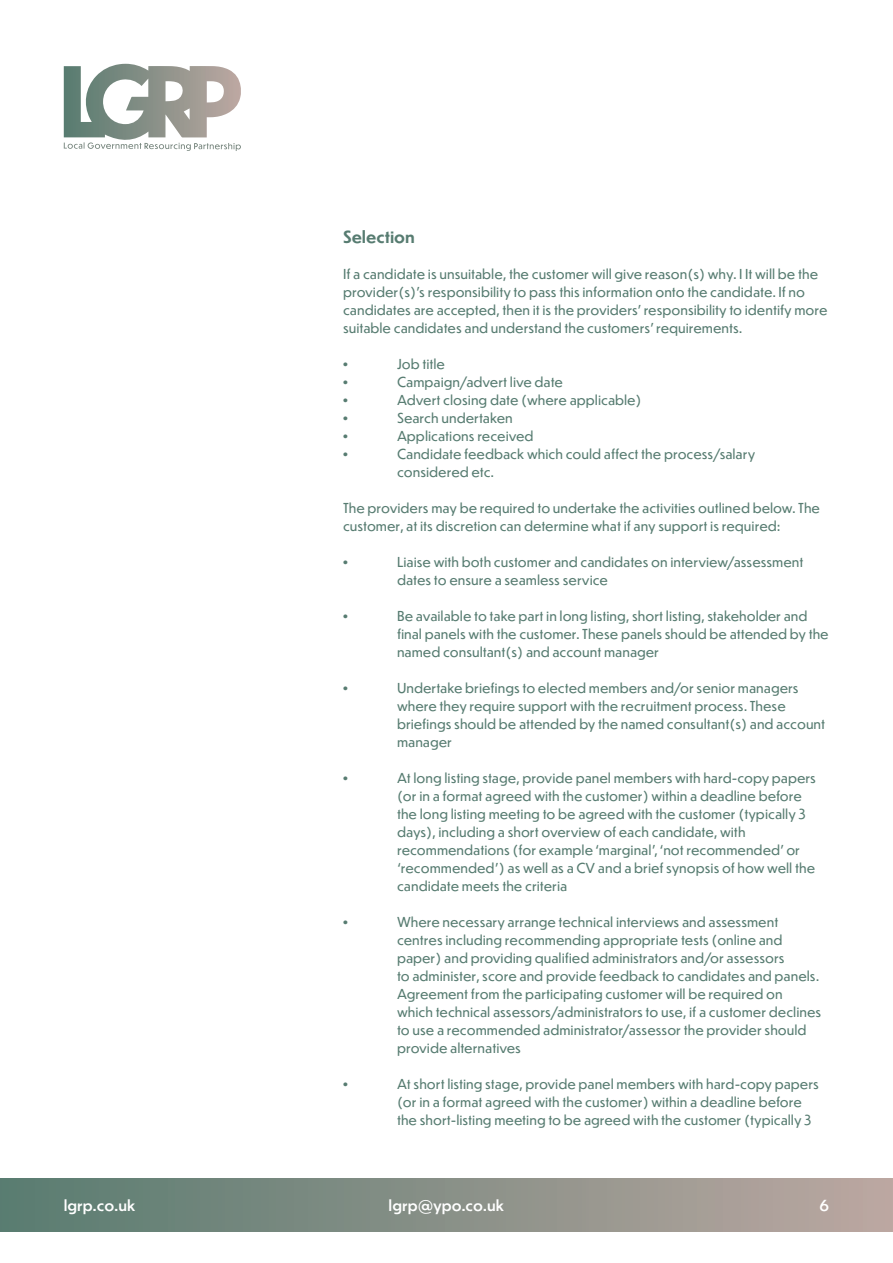
<style>
.page{position:relative;width:893px;height:1263px;background:#fff}
.page>*{position:absolute;margin:0;border:0;box-sizing:border-box;transform-origin:0 0}
.t1{font:700 16.5px "Dunbar Text";color:#577c71}
.t2{font:500 15px "Dunbar Text";color:#fff}
.t3{font:13.5px/18px "Dunbar Text";color:#577c71}
.t4{font:700 13.5px "Arial";color:#577c71}
</style>
<div class="page">
<div style="left:0;top:1178px;width:893px;height:54px;background:linear-gradient(to right,#587b70,#bba7a1)"></div>
<svg style="left:64px;top:64px;width:177px;height:87px"></svg>
<p class="t1" style="left:343px;top:224px;width:73px">Selection</p>
<p class="t3" style="left:343px;top:264px;width:486px">If a candidate is unsuitable, the customer will give reason(s) why. I It will be the provider(s)’s responsibility to pass this information onto the candidate. If no candidates are accepted, then it is the providers’ responsibility to identify more suitable candidates and understand the customers’ requirements.</p>
<p class="t4" style="left:343px;top:355px;width:6px">•</p>
<p class="t3" style="left:397px;top:354px;width:50px">Job title</p>
<p class="t4" style="left:343px;top:373px;width:6px">•</p>
<p class="t3" style="left:397px;top:372px;width:168px">Campaign/advert live date</p>
<p class="t4" style="left:343px;top:391px;width:6px">•</p>
<p class="t3" style="left:397px;top:390px;width:246px">Advert closing date (where applicable)</p>
<p class="t4" style="left:343px;top:409px;width:6px">•</p>
<p class="t3" style="left:397px;top:408px;width:117px">Search undertaken</p>
<p class="t4" style="left:343px;top:427px;width:6px">•</p>
<p class="t3" style="left:397px;top:426px;width:138px">Applications received</p>
<p class="t4" style="left:343px;top:445px;width:6px">•</p>
<p class="t3" style="left:397px;top:444px;width:360px">Candidate feedback which could affect the process/salary considered etc.</p>
<p class="t3" style="left:343px;top:498px;width:479px">The providers may be required to undertake the activities outlined below. The customer, at its discretion can determine what if any support is required:</p>
<p class="t4" style="left:343px;top:553px;width:6px">•</p>
<p class="t3" style="left:397px;top:552px;width:408px">Liaise with both customer and candidates on interview/assessment dates to ensure a seamless service</p>
<p class="t4" style="left:343px;top:607px;width:6px">•</p>
<p class="t3" style="left:397px;top:606px;width:433px">Be available to take part in long listing, short listing, stakeholder and final panels with the customer. These panels should be attended by the named consultant(s) and account manager</p>
<p class="t4" style="left:343px;top:679px;width:6px">•</p>
<p class="t3" style="left:397px;top:678px;width:430px">Undertake briefings to elected members and/or senior managers where they require support with the recruitment process. These briefings should be attended by the named consultant(s) and account manager</p>
<p class="t4" style="left:343px;top:769px;width:6px">•</p>
<p class="t3" style="left:397px;top:768px;width:420px">At long listing stage, provide panel members with hard-copy papers (or in a format agreed with the customer) within a deadline before the long listing meeting to be agreed with the customer (typically 3 days), including a short overview of each candidate, with recommendations (for example ‘marginal’, ‘not recommended’ or ‘recommended’) as well as a CV and a brief synopsis of how well the candidate meets the criteria</p>
<p class="t4" style="left:343px;top:913px;width:6px">•</p>
<p class="t3" style="left:397px;top:912px;width:426px">Where necessary arrange technical interviews and assessment centres including recommending appropriate tests (online and paper) and providing qualified administrators and/or assessors<br>to administer, score and provide feedback to candidates and panels.<br>Agreement from the participating customer will be required on which technical assessors/administrators to use, if a customer declines to use a recommended administrator/assessor the provider should provide alternatives</p>
<p class="t4" style="left:343px;top:1075px;width:6px">•</p>
<p class="t3" style="left:397px;top:1074px;width:423px">At short listing stage, provide panel members with hard-copy papers (or in a format agreed with the customer) within a deadline before the short-listing meeting to be agreed with the customer (typically 3</p>
<p class="t2" style="left:64px;top:1194px;width:73px">lgrp.co.uk</p>
<p class="t2" style="left:389px;top:1194px;width:117px">lgrp@ypo.co.uk</p>
<p class="t2" style="left:820px;top:1194px;width:11px">6</p>
</div>
